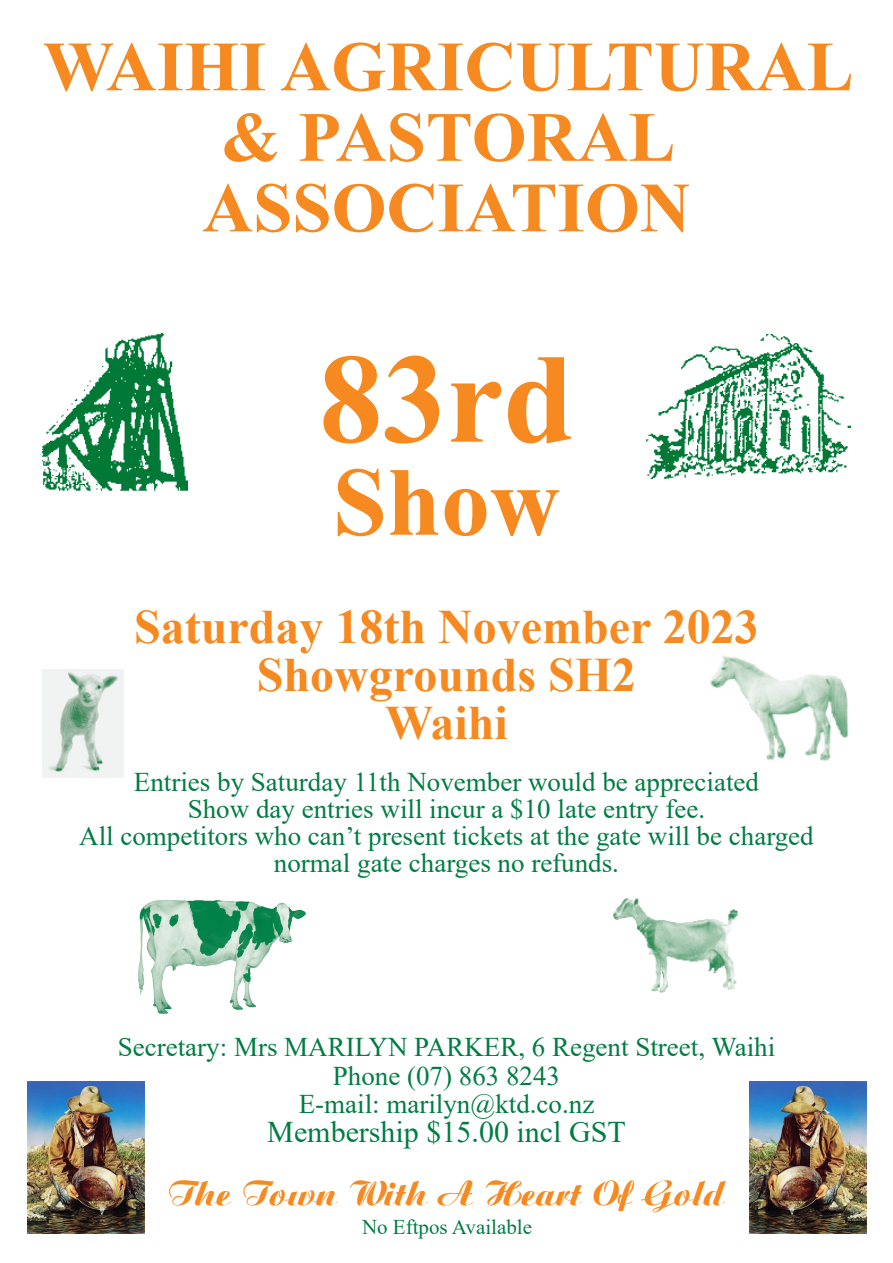
<style>
.page{position:relative;width:893px;height:1263px;background:#fff}
.page>*{position:absolute;margin:0;border:0;box-sizing:border-box;transform-origin:0 0}
.t1{font:700 127.5px "Times New Roman";color:#f6891f}
.t2{font:700 97.5px "Times New Roman";color:#f6891f}
.t3{font:700 70.5px "Times New Roman";color:#f6891f}
.t4{font:700 48px "Times New Roman";color:#f6891f}
.t5{font:36px "Aristocrat";color:#f6891f}
.t6{font:30px "Times New Roman";color:#007d43}
.t7{font:27px "Times New Roman";color:#007d43}
.t8{font:21px "Times New Roman";color:#007d43}
</style>
<div class="page">
<img style="left:43px;top:333px;width:145px;height:158px">
<img style="left:646px;top:334px;width:205px;height:144px">
<img style="left:710px;top:655px;width:139px;height:106px">
<img style="left:613px;top:898px;width:126px;height:95px">
<img style="left:43px;top:670px;width:80px;height:107px">
<img style="left:28px;top:1082px;width:117px;height:151px">
<img style="left:749px;top:1082px;width:117px;height:151px">
<img style="left:138px;top:900px;width:168px;height:114px">
<p class="t3" style="left:43px;top:16px;width:812px">WAIHI AGRICULTURAL</p>
<p class="t3" style="left:222px;top:86px;width:455px">&amp; PASTORAL</p>
<p class="t3" style="left:202px;top:157px;width:490px">ASSOCIATION</p>
<p class="t1" style="left:319px;top:307px;width:257px">83rd</p>
<p class="t2" style="left:333px;top:432px;width:229px">Show</p>
<p class="t4" style="left:134px;top:592px;width:626px">Saturday 18th November 2023</p>
<p class="t4" style="left:257px;top:640px;width:381px">Showgrounds SH2</p>
<p class="t4" style="left:385px;top:688px;width:124px">Waihi</p>
<p class="t7" style="left:134px;top:763px;width:627px">Entries by Saturday 11th November would be appreciated</p>
<p class="t7" style="left:188px;top:790px;width:519px">Show day entries will incur a $10 late entry fee.</p>
<p class="t7" style="left:79px;top:817px;width:736px">All competitors who can’t present tickets at the gate will be charged</p>
<p class="t7" style="left:274px;top:844px;width:347px">normal gate charges no refunds.</p>
<p class="t7" style="left:118px;top:1028px;width:659px">Secretary: Mrs MARILYN PARKER, 6 Regent Street, Waihi</p>
<p class="t7" style="left:333px;top:1056px;width:229px">Phone (07) 863 8243</p>
<p class="t7" style="left:299px;top:1085px;width:297px">E-mail: marilyn@ktd.co.nz</p>
<p class="t6" style="left:267px;top:1110px;width:360px">Membership $15.00 incl GST</p>
<p class="t5" style="left:168px;top:1173px;width:559px">The Town With A Heart Of Gold</p>
<p class="t8" style="left:362px;top:1212px;width:171px">No Eftpos Available</p>
</div>
